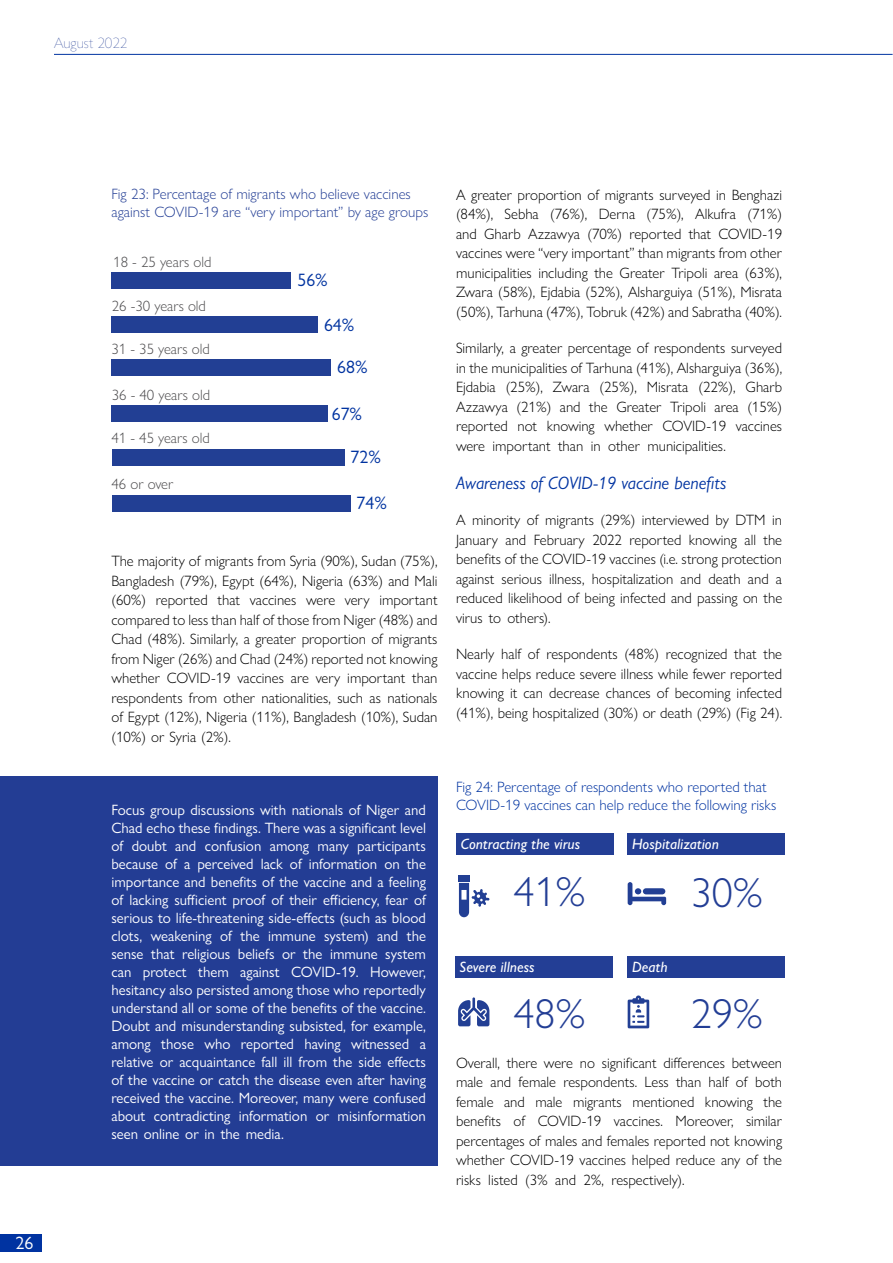
<style>
.page{position:relative;width:893px;height:1263px;background:#fff}
.page>*{position:absolute;margin:0;border:0;box-sizing:border-box;transform-origin:0 0}
.t1{font:300 42px "Gill Sans Nova";color:#233e95}
.t2{font:italic 18px "Gill Sans Nova";color:#0033a1}
.t3{font:18px "Gill Sans Nova";color:#0033a0}
.t4{font:18px "Gill Sans Nova";color:#fff}
.t5{font:300 15px/19.5px "Gill Sans Nova";color:#000;text-align:justify}
.t6{font:15px/18px "Gill Sans Nova";color:#fff;text-align:justify}
.t7{font:300 15px/18px "Gill Sans Nova";color:#0033a1}
.t8{font:300 15px/18px "Gill Sans Nova";color:#233e95}
.t9{font:300 15px "Gill Sans Nova";color:#4d4c4e}
.t10{font:italic 500 15px "Gill Sans Nova";color:#fff}
.t11{font:200 15px "Gill Sans Nova";color:#233e95}
</style>
<div class="page">
<hr style="left:54px;top:54px;width:839px;height:1px;background:#0033a1">
<div style="left:0;top:1234px;width:41px;height:17px;background:#0033a1"></div>
<div style="left:0;top:776px;width:437px;height:389px;background:#233d94"></div>
<div style="left:111px;top:272px;width:180px;height:16px;background:#223f94"></div>
<div style="left:112px;top:316px;width:206px;height:16px;background:#223f94"></div>
<div style="left:111px;top:360px;width:220px;height:16px;background:#223f94"></div>
<div style="left:111px;top:405px;width:216px;height:16px;background:#223f94"></div>
<div style="left:112px;top:449px;width:232px;height:16px;background:#223f94"></div>
<div style="left:112px;top:495px;width:238px;height:16px;background:#223f94"></div>
<div style="left:456px;top:834px;width:158px;height:21px;background:#233e95"></div>
<div style="left:455px;top:956px;width:157px;height:21px;background:#233e95"></div>
<div style="left:628px;top:834px;width:157px;height:21px;background:#233e95"></div>
<div style="left:628px;top:956px;width:157px;height:21px;background:#233e95"></div>
<svg style="left:628px;top:882px;width:38px;height:23px"></svg>
<div style="left:458px;top:875px;width:12px;height:6px;background:#223f94"></div>
<svg style="left:459px;top:883px;width:30px;height:34px"></svg>
<svg style="left:628px;top:995px;width:21px;height:33px"></svg>
<svg style="left:458px;top:997px;width:31px;height:29px"></svg>
<p class="t11" style="left:54px;top:34px;width:75px">August 2022</p>
<p class="t4" style="left:15px;top:1232px;width:20px">26</p>
<p class="t8" style="left:111px;top:185px;width:318px">Fig 23: Percentage of migrants who believe vaccines against COVID-19 are “very important” by age groups</p>
<p class="t9" style="left:113px;top:253px;width:100px">18 - 25 years old</p>
<p class="t9" style="left:112px;top:297px;width:96px">26 -30 years old</p>
<p class="t9" style="left:111px;top:340px;width:100px">31 - 35 years old</p>
<p class="t9" style="left:112px;top:386px;width:100px">36 - 40 years old</p>
<p class="t9" style="left:111px;top:429px;width:100px">41 - 45 years old</p>
<p class="t9" style="left:111px;top:475px;width:63px">46 or over</p>
<p class="t3" style="left:297px;top:269px;width:32px">56%</p>
<p class="t3" style="left:324px;top:314px;width:32px">64%</p>
<p class="t3" style="left:337px;top:356px;width:32px">68%</p>
<p class="t3" style="left:332px;top:403px;width:32px">67%</p>
<p class="t3" style="left:350px;top:446px;width:32px">72%</p>
<p class="t3" style="left:356px;top:492px;width:32px">74%</p>
<p class="t5" style="left:111px;top:551px;width:328px">The majority of migrants from Syria (90%), Sudan (75%), Bangladesh (79%), Egypt (64%), Nigeria (63%) and Mali (60%) reported that vaccines were very important compared to less than half of those from Niger (48%) and Chad (48%). Similarly, a greater proportion of migrants from Niger (26%) and Chad (24%) reported not knowing whether COVID-19 vaccines are very important than respondents from other nationalities, such as nationals of Egypt (12%), Nigeria (11%), Bangladesh (10%), Sudan (10%) or Syria (2%).</p>
<p class="t6" style="left:111px;top:801px;width:316px">Focus group discussions with nationals of Niger and Chad echo these findings. There was a significant level of doubt and confusion among many participants because of a perceived lack of information on the importance and benefits of the vaccine and a feeling of lacking sufficient proof of their efficiency, fear of serious to life-threatening side-effects (such as blood clots, weakening of the immune system) and the sense that religious beliefs or the immune system can protect them against COVID-19. However, hesitancy also persisted among those who reportedly understand all or some of the benefits of the vaccine.<br>Doubt and misunderstanding subsisted, for example, among those who reported having witnessed a relative or acquaintance fall ill from the side effects of the vaccine or catch the disease even after having received the vaccine. Moreover, many were confused about contradicting information or misinformation seen online or in the media.</p>
<p class="t5" style="left:456px;top:185px;width:328px">A greater proportion of migrants surveyed in Benghazi (84%), Sebha (76%), Derna (75%), Alkufra (71%) and Gharb Azzawya (70%) reported that COVID-19 vaccines were “very important” than migrants from other municipalities including the Greater Tripoli area (63%), Zwara (58%), Ejdabia (52%), Alsharguiya (51%), Misrata (50%), Tarhuna (47%), Tobruk (42%) and Sabratha (40%).</p>
<p class="t5" style="left:456px;top:338px;width:328px">Similarly, a greater percentage of respondents surveyed in the municipalities of Tarhuna (41%), Alsharguiya (36%), Ejdabia (25%), Zwara (25%), Misrata (22%), Gharb Azzawya (21%) and the Greater Tripoli area (15%) reported not knowing whether COVID-19 vaccines were important than in other municipalities.</p>
<p class="t2" style="left:456px;top:471px;width:272px">Awareness of COVID-19 vaccine benefits</p>
<p class="t5" style="left:456px;top:510px;width:328px">A minority of migrants (29%) interviewed by DTM in January and February 2022 reported knowing all the benefits of the COVID-19 vaccines (i.e. strong protection against serious illness, hospitalization and death and a reduced likelihood of being infected and passing on the virus to others).</p>
<p class="t5" style="left:456px;top:644px;width:328px">Nearly half of respondents (48%) recognized that the vaccine helps reduce severe illness while fewer reported knowing it can decrease chances of becoming infected (41%), being hospitalized (30%) or death (29%) (Fig 24).</p>
<p class="t7" style="left:456px;top:778px;width:322px">Fig 24: Percentage of respondents who reported that<br>COVID-19 vaccines can help reduce the following risks</p>
<p class="t10" style="left:461px;top:835px;width:121px">Contracting the virus</p>
<p class="t10" style="left:632px;top:835px;width:88px">Hospitalization</p>
<h1 class="t1" style="left:514px;top:866px;width:74px">41%</h1>
<h1 class="t1" style="left:691px;top:867px;width:74px">30%</h1>
<p class="t10" style="left:459px;top:957px;width:77px">Severe illness</p>
<p class="t10" style="left:632px;top:957px;width:37px">Death</p>
<h1 class="t1" style="left:514px;top:988px;width:74px">48%</h1>
<h1 class="t1" style="left:691px;top:988px;width:74px">29%</h1>
<p class="t5" style="left:456px;top:1053px;width:328px">Overall, there were no significant differences between male and female respondents. Less than half of both female and male migrants mentioned knowing the benefits of COVID-19 vaccines. Moreover, similar percentages of males and females reported not knowing whether COVID-19 vaccines helped reduce any of the risks listed (3% and 2%, respectively).</p>
</div>
